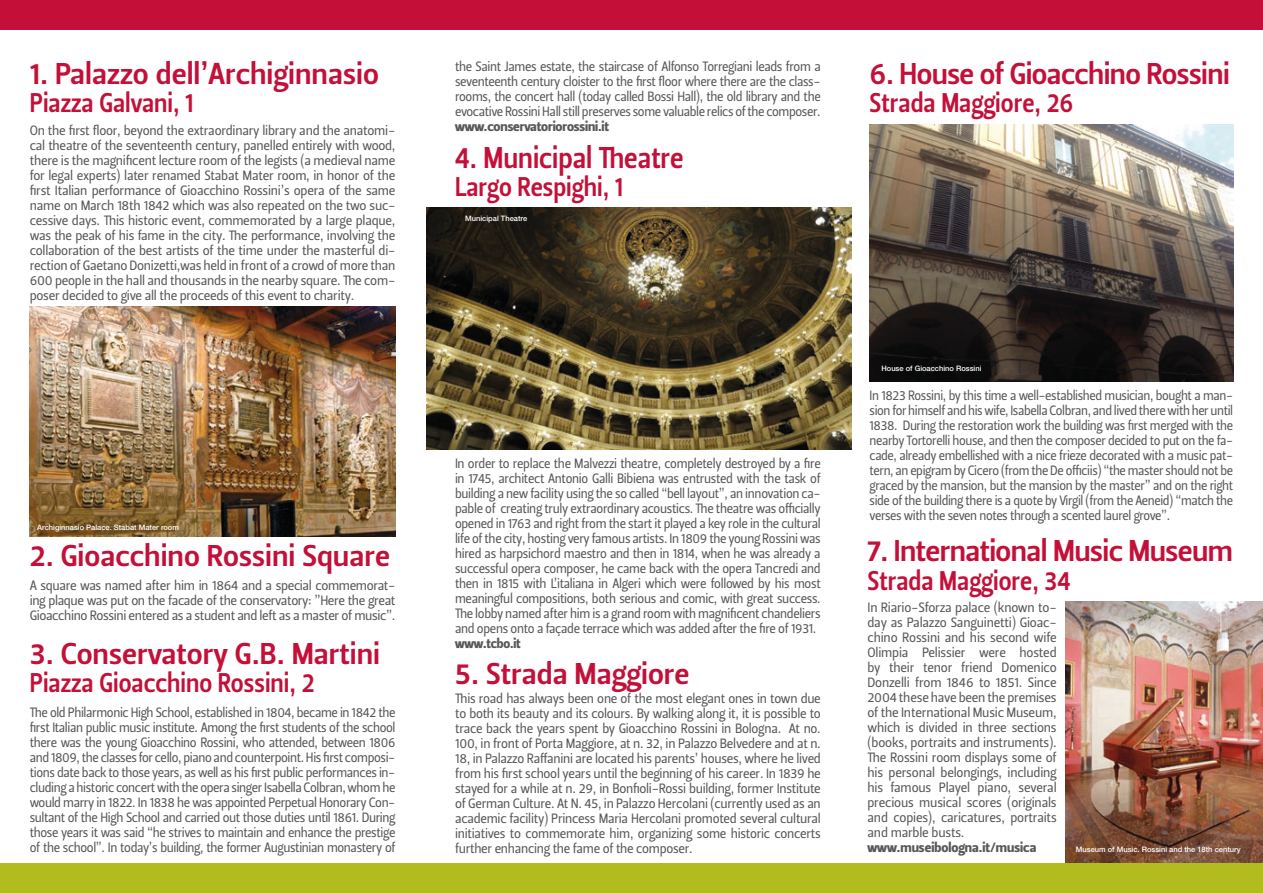
<style>
.page{position:relative;width:1263px;height:893px;background:#fff}
.page>*{position:absolute;margin:0;border:0;box-sizing:border-box;transform-origin:0 0}
.t1{font:30px "Leitura Sans Grot 3";color:#c41039}
.t2{font:30px "Leitura Sans Grot 3";letter-spacing:-.02em;color:#c41039}
.t3{font:30px "Leitura Sans Grot 3";color:#c41039;scale:.9 1}
.t4{font:27px "Leitura Sans Grot 3";color:#c41039;scale:.9 1}
.t5{font:13.5px/15px "Leitura Sans Grot 2";letter-spacing:-.03em;color:#58585b;text-align:justify}
.t6{font:13.5px/15px "Leitura Sans Grot 2";letter-spacing:-.03em;color:#58585b;text-align:justify;scale:.95 1}
.t7{font:13.5px/15px "Leitura Sans Grot 2";letter-spacing:-.03em;color:#58585b;text-align:justify;scale:.94 1}
.t8{font:13.5px "Leitura Sans Grot 4";letter-spacing:-.01em;color:#58585b}
.t9{font:13.5px "Leitura Sans Grot 4";letter-spacing:-.01em;color:#58585b;scale:.95 1}
.t10{font:500 7.5px "Helvetica Neue LT Std";color:#fff}
</style>
<div class="page">
<div style="left:0;top:863px;width:1263px;height:30px;background:#b3bc1e"></div>
<div style="left:0;top:0;width:1263px;height:30px;background:#c41039"></div>
<img style="left:870px;top:124px;width:363px;height:258px">
<img style="left:30px;top:307px;width:365px;height:229px">
<img style="left:426px;top:208px;width:425px;height:241px">
<img style="left:1065px;top:601px;width:198px;height:261px">
<h1 class="t1" style="left:30px;top:56px;width:351px">1. Palazzo dell’Archiginnasio</h1>
<h2 class="t4" style="left:30px;top:87px;width:184px">Piazza Galvani, 1</h2>
<p class="t5" style="left:30px;top:123px;width:367px">On the first floor, beyond the extraordinary library and the anatomi&shy;cal theatre of the seventeenth century, panelled entirely with wood, there is the magnificent lecture room of the legists (a medieval name for legal experts) later renamed Stabat Mater room, in honor of the first Italian performance of Gioacchino Rossini’s opera of the same name on March 18th 1842 which was also repeated on the two suc&shy;cessive days. This historic event, commemorated by a large plaque, was the peak of his fame in the city. The performance, involving the collaboration of the best artists of the time under the masterful di&shy;rection of Gaetano Donizetti,was held in front of a crowd of more than 600 people in the hall and thousands in the nearby square. The com&shy;poser decided to give all the proceeds of this event to charity.</p>
<p class="t10" style="left:37px;top:522px;width:143px">Archiginnasio Palace. Stabat Mater room</p>
<h1 class="t1" style="left:30px;top:538px;width:362px">2. Gioacchino Rossini Square</h1>
<p class="t5" style="left:30px;top:578px;width:367px">A square was named after him in 1864 and a special commemorat&shy;ing plaque was put on the facade of the conservatory: ”Here the great Gioacchino Rossini entered as a student and left as a master of music”.</p>
<h1 class="t1" style="left:30px;top:636px;width:352px">3. Conservatory G.B. Martini</h1>
<h2 class="t4" style="left:30px;top:667px;width:318px">Piazza Gioacchino Rossini, 2</h2>
<p class="t6" style="left:30px;top:705px;width:386px">The old Philarmonic High School, established in 1804, became in 1842 the first Italian public music institute. Among the first students of the school there was the young Gioacchino Rossini, who attended, between 1806 and 1809, the classes for cello, piano and counterpoint. His first composi&shy;tions date back to those years, as well as his first public performances in&shy;cluding a historic concert with the opera singer Isabella Colbran, whom he would marry in 1822. In 1838 he was appointed Perpetual Honorary Con&shy;sultant of the High School and carried out those duties until 1861. During those years it was said “he strives to maintain and enhance the prestige of the school”. In today’s building, the former Augustinian monastery of</p>
<p class="t6" style="left:455px;top:59px;width:386px">the Saint James estate, the staircase of Alfonso Torregiani leads from a seventeenth century cloister to the first floor where there are the class&shy;rooms, the concert hall (today called Bossi Hall), the old library and the evocative Rossini Hall still preserves some valuable relics of the composer.</p>
<p class="t8" style="left:455px;top:118px;width:155px">www.conservatoriorossini.it</p>
<h1 class="t3" style="left:455px;top:140px;width:256px">4. Municipal Theatre</h1>
<h2 class="t4" style="left:455px;top:171px;width:188px">Largo Respighi, 1</h2>
<p class="t10" style="left:465px;top:213px;width:63px">Municipal Theatre</p>
<h1 class="t2" style="left:870px;top:56px;width:362px">6. House of Gioacchino Rossini</h1>
<h2 class="t4" style="left:870px;top:87px;width:228px">Strada Maggiore, 26</h2>
<p class="t6" style="left:455px;top:456px;width:386px">In order to replace the Malvezzi theatre, completely destroyed by a fire in 1745, architect Antonio Galli Bibiena was entrusted with the task of building a new facility using the so called “bell layout”, an innovation ca&shy;pable of creating truly extraordinary acoustics. The theatre was officially opened in 1763 and right from the start it played a key role in the cultural life of the city, hosting very famous artists. In 1809 the young Rossini was hired as harpsichord maestro and then in 1814, when he was already a successful opera composer, he came back with the opera Tancredi and then in 1815 with L’italiana in Algeri which were followed by his most meaningful compositions, both serious and comic, with great success.<br>The lobby named after him is a grand room with magnificent chandeliers and opens onto a façade terrace which was added after the fire of 1931.</p>
<p class="t9" style="left:455px;top:635px;width:71px">www.tcbo.it</p>
<h1 class="t1" style="left:455px;top:656px;width:236px">5. Strada Maggiore</h1>
<p class="t5" style="left:455px;top:691px;width:367px">This road has always been one of the most elegant ones in town due to both its beauty and its colours. By walking along it, it is possible to trace back the years spent by Gioacchino Rossini in Bologna. At no.<br>100, in front of Porta Maggiore, at n. 32, in Palazzo Belvedere and at n.<br>18, in Palazzo Raffanini are located his parents’ houses, where he lived from his first school years until the beginning of his career. In 1839 he stayed for a while at n. 29, in Bonfioli-Rossi building, former Institute of German Culture. At N. 45, in Palazzo Hercolani (currently used as an academic facility) Princess Maria Hercolani promoted several cultural initiatives to commemorate him, organizing some historic concerts further enhancing the fame of the composer.</p>
<p class="t10" style="left:881px;top:363px;width:102px">House of Gioacchino Rossini</p>
<p class="t7" style="left:870px;top:388px;width:388px">In 1823 Rossini, by this time a well-established musician, bought a man&shy;sion for himself and his wife, Isabella Colbran, and lived there with her until 1838. During the restoration work the building was first merged with the nearby Tortorelli house, and then the composer decided to put on the fa&shy;cade, already embellished with a nice frieze decorated with a music pat&shy;tern, an epigram by Cicero (from the De officiis) “the master should not be graced by the mansion, but the mansion by the master” and on the right side of the building there is a quote by Virgil (from the Aeneid) “match the verses with the seven notes through a scented laurel grove”.</p>
<h1 class="t2" style="left:867px;top:533px;width:367px">7. International Music Museum</h1>
<h2 class="t4" style="left:867px;top:564px;width:227px">Strada Maggiore, 34</h2>
<p class="t5" style="left:867px;top:600px;width:191px">In Riario-Sforza palace (known to&shy;day as Palazzo Sanguinetti) Gioac&shy;chino Rossini and his second wife Olimpia Pelissier were hosted by their tenor friend Domenico Donzelli from 1846 to 1851. Since 2004 these have been the premises of the International Music Museum, which is divided in three sections (books, portraits and instruments).<br>The Rossini room displays some of his personal belongings, including his famous Playel piano, several precious musical scores (originals and copies), caricatures, portraits and marble busts.</p>
<p class="t8" style="left:867px;top:839px;width:170px">www.museibologna.it/musica</p>
<p class="t10" style="left:1076px;top:845px;width:166px">Museum of Music. Rossini and the 18th century</p>
</div>
